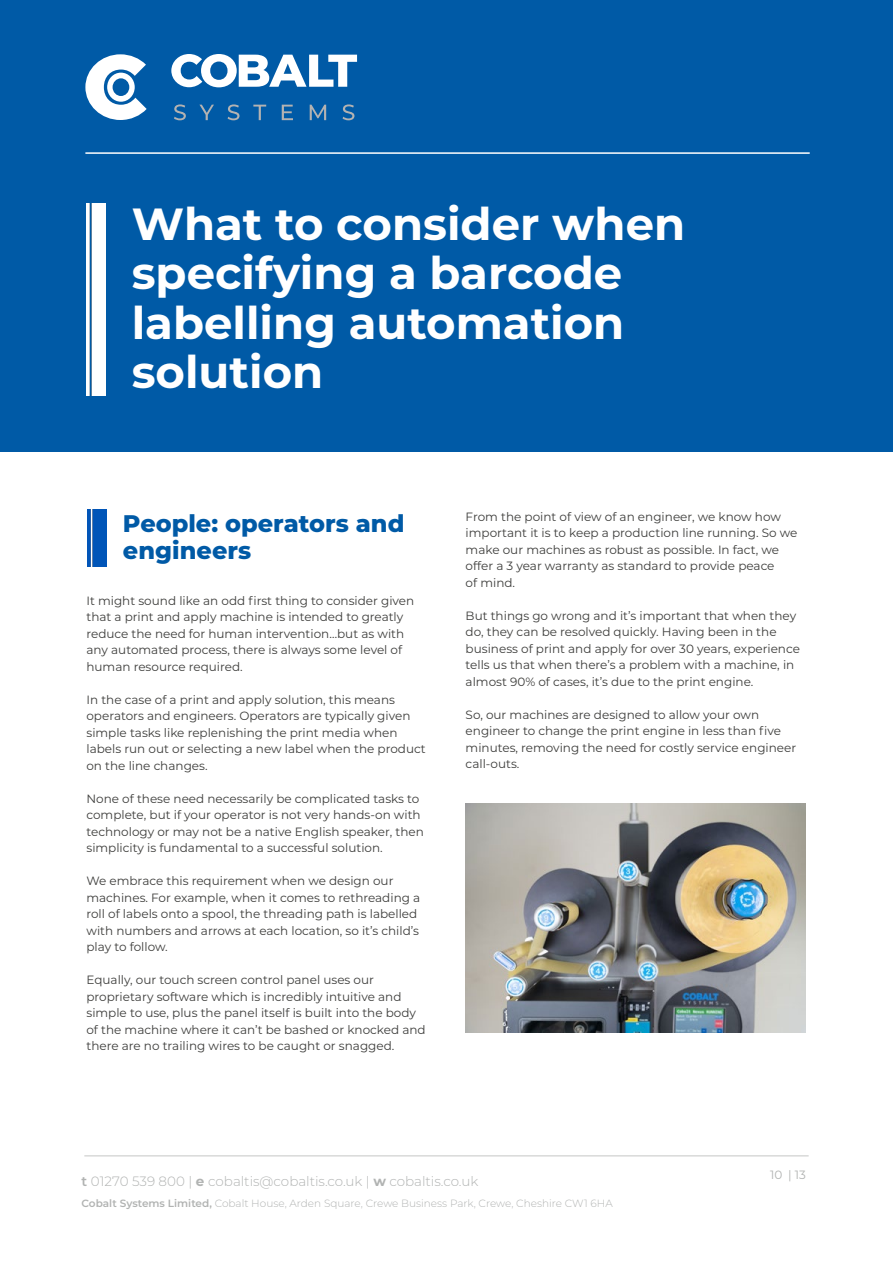
<style>
.page{position:relative;width:893px;height:1263px;background:#fff}
.page>*{position:absolute;margin:0;border:0;box-sizing:border-box;transform-origin:0 0}
.t1{font:700 45px/49.5px "Montserrat";color:#fff}
.t2{font:800 24px/27px "Montserrat";color:#005aa6}
.t3{font:300 13.5px "Montserrat";color:#b1b3b2}
.t4{font:12px/16.5px "Montserrat";color:#3d3d3b}
.t5{font:12px "Montserrat";color:#b1b3b2}
.t6{font:300 10.5px "Montserrat";color:#b1b3b2}
.s1{font-weight:600}
.s2{font-weight:700}
</style>
<div class="page">
<div style="left:0;top:0;width:893px;height:364px;background:#005aa6"></div>
<svg style="left:174px;top:104px;width:12px;height:16px"></svg>
<svg style="left:199px;top:105px;width:15px;height:15px"></svg>
<svg style="left:228px;top:104px;width:11px;height:16px"></svg>
<svg style="left:253px;top:105px;width:13px;height:15px"></svg>
<svg style="left:282px;top:105px;width:11px;height:15px"></svg>
<svg style="left:310px;top:105px;width:16px;height:15px"></svg>
<svg style="left:343px;top:104px;width:11px;height:16px"></svg>
<svg style="left:171px;top:54px;width:186px;height:33px"></svg>
<svg style="left:85px;top:54px;width:62px;height:66px"></svg>
<hr style="left:85px;top:152px;width:725px;height:2px;background:#fff">
<hr style="left:84px;top:1155px;width:725px;height:1px;background:#b1b3b2">
<div style="left:0;top:364px;width:893px;height:88px;background:#005aa6"></div>
<img style="left:86px;top:204px;width:20px;height:191px">
<img style="left:87px;top:509px;width:20px;height:58px">
<img style="left:466px;top:803px;width:339px;height:229px">
<h1 class="t1" style="left:132px;top:197px;width:555px">What to consider when specifying a barcode labelling automation solution</h1>
<h2 class="t2" style="left:123px;top:509px;width:283px">People: operators and engineers</h2>
<p class="t4" style="left:466px;top:508px;width:333px">From the point of view of an engineer, we know how important it is to keep a production line running. So we make our machines as robust as possible. In fact, we offer a 3 year warranty as standard to provide peace<br>of mind.</p>
<p class="t4" style="left:466px;top:607px;width:336px">But things go wrong and it’s important that when they do, they can be resolved quickly. Having been in the business of print and apply for over 30 years, experience tells us that when there’s a problem with a machine, in almost 90% of cases, it’s due to the print engine.</p>
<p class="t4" style="left:466px;top:706px;width:332px">So, our machines are designed to allow your own engineer to change the print engine in less than five minutes, removing the need for costly service engineer call-outs.</p>
<p class="t4" style="left:86px;top:592px;width:329px">It might sound like an odd first thing to consider given that a print and apply machine is intended to greatly reduce the need for human intervention…but as with any automated process, there is always some level of human resource required.</p>
<p class="t4" style="left:86px;top:691px;width:341px">In the case of a print and apply solution, this means operators and engineers. Operators are typically given simple tasks like replenishing the print media when labels run out or selecting a new label when the product on the line changes.</p>
<p class="t4" style="left:86px;top:790px;width:339px">None of these need necessarily be complicated tasks to complete, but if your operator is not very hands-on with technology or may not be a native English speaker, then simplicity is fundamental to a successful solution.</p>
<p class="t4" style="left:86px;top:872px;width:335px">We embrace this requirement when we design our machines. For example, when it comes to rethreading a roll of labels onto a spool, the threading path is labelled with numbers and arrows at each location, so it’s child’s play to follow.</p>
<p class="t4" style="left:86px;top:971px;width:341px">Equally, our touch screen control panel uses our proprietary software which is incredibly intuitive and simple to use, plus the panel itself is built into the body of the machine where it can’t be bashed or knocked and there are no trailing wires to be caught or snagged.</p>
<p class="t3" style="left:81px;top:1171px;width:398px"><span class="s1">t</span> 01270 539 800 | <span class="s2">e</span> cobaltis@cobaltis.co.uk | <span class="s2">w</span> cobaltis.co.uk</p>
<p class="t6" style="left:81px;top:1196px;width:533px"><span class="s1">Cobalt Systems Limited,</span> Cobalt House, Arden Square, Crewe Business Park, Crewe, Cheshire CW1 6HA</p>
<p class="t5" style="left:770px;top:1166px;width:37px">10 | 13</p>
</div>
